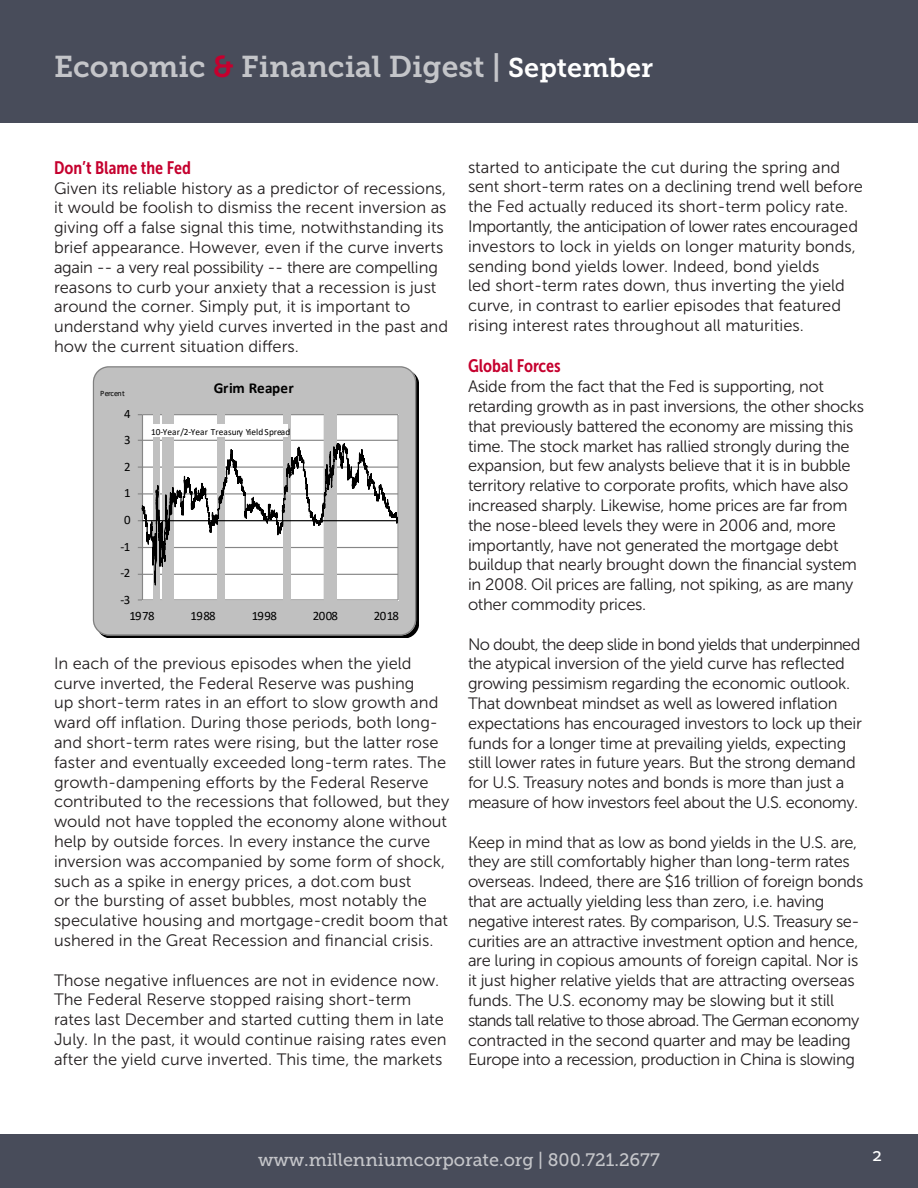
<style>
.page{position:relative;width:918px;height:1188px;background:#fff}
.page>*{position:absolute;margin:0;border:0;box-sizing:border-box;transform-origin:0 0}
.t1{font:30px "Museo Slab 700";color:#c4c5c9}
.t2{font:18px "Museo Slab 500";color:#c4c5c9}
.t3{font:18px "Museo Sans Cond 700";color:#c5002e}
.t4{font:18px "Museo Slab 500";color:#fff}
.t5{font:16.5px/19.8px "Museo Sans 300";color:#231f20}
.t6{font:16.5px/19.8px "Museo Sans 300";letter-spacing:-.02em;color:#231f20}
.t7{font:700 15.15px "Calibri";letter-spacing:-.005em;color:#000}
.t8{font:12.75px "Calibri";letter-spacing:-.05em;color:#000}
.t9{font:9.3px "Calibri";letter-spacing:.015em;color:#000}
.t10{font:8.1px "Calibri";letter-spacing:-.03em;color:#000}
.s1{color:#c5002e}
.s2{font-size:27px;color:#fff}
</style>
<div class="page">
<div style="left:0;top:0;width:918px;height:122px;background:#484c5a"></div>
<div style="left:0;top:1134px;width:918px;height:54px;background:#484c5a"></div>
<div style="left:93px;top:366px;width:323px;height:269px;background:#c0c0c0;border-radius:16px"></div>
<hr style="left:397px;top:415px;width:2px;height:185px;background:#868686">
<svg style="left:138px;top:414px;width:260px;height:187px"></svg>
<div style="left:93px;top:366px;width:323px;height:269px;border:1px solid #808080;border-radius:15px"></div>
<div style="left:149px;top:425px;width:139px;height:12px;background:#fff"></div>
<p class="t1" style="left:54px;top:49px;width:601px">Economic <span class="s1">&amp;</span> Financial Digest | <span class="s2">September</span></p>
<p class="t3" style="left:54px;top:157px;width:138px">Don’t Blame the Fed</p>
<p class="t5" style="left:54px;top:178px;width:396px">Given its reliable history as a predictor of recessions, it would be foolish to dismiss the recent inversion as giving off a false signal this time, notwithstanding its brief appearance. However, even if the curve inverts again -- a very real possibility -- there are compelling reasons to curb your anxiety that a recession is just around the corner. Simply put, it is important to understand why yield curves inverted in the past and how the current situation differs.</p>
<p class="t10" style="left:100px;top:388px;width:26px">Percent</p>
<p class="t8" style="left:124px;top:405px;width:8px">4</p>
<p class="t8" style="left:124px;top:431px;width:8px">3</p>
<p class="t8" style="left:124px;top:458px;width:8px">2</p>
<p class="t8" style="left:124px;top:484px;width:8px">1</p>
<p class="t8" style="left:124px;top:511px;width:8px">0</p>
<p class="t8" style="left:120px;top:538px;width:12px">-1</p>
<p class="t8" style="left:120px;top:564px;width:12px">-2</p>
<p class="t8" style="left:120px;top:591px;width:12px">-3</p>
<p class="t7" style="left:214px;top:377px;width:82px">Grim Reaper</p>
<p class="t9" style="left:151px;top:425px;width:141px">10-Year/2-Year Treasury Yield Spread</p>
<p class="t8" style="left:129px;top:607px;width:27px">1978</p>
<p class="t8" style="left:191px;top:607px;width:27px">1988</p>
<p class="t8" style="left:252px;top:607px;width:27px">1998</p>
<p class="t8" style="left:313px;top:607px;width:27px">2008</p>
<p class="t8" style="left:374px;top:607px;width:27px">2018</p>
<p class="t5" style="left:54px;top:653px;width:397px">In each of the previous episodes when the yield curve inverted, the Federal Reserve was pushing<br>up short-term rates in an effort to slow growth and ward off inflation. During those periods, both long&shy;and short-term rates were rising, but the latter rose faster and eventually exceeded long-term rates. The growth-dampening efforts by the Federal Reserve contributed to the recessions that followed, but they would not have toppled the economy alone without help by outside forces. In every instance the curve inversion was accompanied by some form of shock, such as a spike in energy prices, a dot.com bust<br>or the bursting of asset bubbles, most notably the speculative housing and mortgage-credit boom that ushered in the Great Recession and financial crisis.</p>
<p class="t5" style="left:54px;top:970px;width:394px">Those negative influences are not in evidence now.<br>The Federal Reserve stopped raising short-term rates last December and started cutting them in late July. In the past, it would continue raising rates even after the yield curve inverted. This time, the markets</p>
<p class="t5" style="left:468px;top:157px;width:396px">started to anticipate the cut during the spring and sent short-term rates on a declining trend well before the Fed actually reduced its short-term policy rate.<br>Importantly, the anticipation of lower rates encouraged investors to lock in yields on longer maturity bonds, sending bond yields lower. Indeed, bond yields<br>led short-term rates down, thus inverting the yield curve, in contrast to earlier episodes that featured rising interest rates throughout all maturities.</p>
<p class="t3" style="left:468px;top:356px;width:94px">Global Forces</p>
<p class="t6" style="left:468px;top:377px;width:398px">Aside from the fact that the Fed is supporting, not retarding growth as in past inversions, the other shocks that previously battered the economy are missing this time. The stock market has rallied strongly during the expansion, but few analysts believe that it is in bubble territory relative to corporate profits, which have also increased sharply. Likewise, home prices are far from the nose-bleed levels they were in 2006 and, more importantly, have not generated the mortgage debt buildup that nearly brought down the financial system in 2008. Oil prices are falling, not spiking, as are many other commodity prices.</p>
<p class="t6" style="left:468px;top:634px;width:396px">No doubt, the deep slide in bond yields that underpinned the atypical inversion of the yield curve has reflected growing pessimism regarding the economic outlook.<br>That downbeat mindset as well as lowered inflation expectations has encouraged investors to lock up their funds for a longer time at prevailing yields, expecting still lower rates in future years. But the strong demand for U.S. Treasury notes and bonds is more than just a measure of how investors feel about the U.S. economy.</p>
<p class="t6" style="left:468px;top:832px;width:397px">Keep in mind that as low as bond yields in the U.S. are, they are still comfortably higher than long-term rates overseas. Indeed, there are $16 trillion of foreign bonds that are actually yielding less than zero, i.e. having negative interest rates. By comparison, U.S. Treasury se&shy;curities are an attractive investment option and hence, are luring in copious amounts of foreign capital. Nor is it just higher relative yields that are attracting overseas funds. The U.S. economy may be slowing but it still stands tall relative to those abroad. The German economy contracted in the second quarter and may be leading Europe into a recession, production in China is slowing</p>
<p class="t2" style="left:258px;top:1150px;width:403px">www.millenniumcorporate.org | 800.721.2677</p>
<p class="t4" style="left:872px;top:1145px;width:11px">2</p>
</div>
